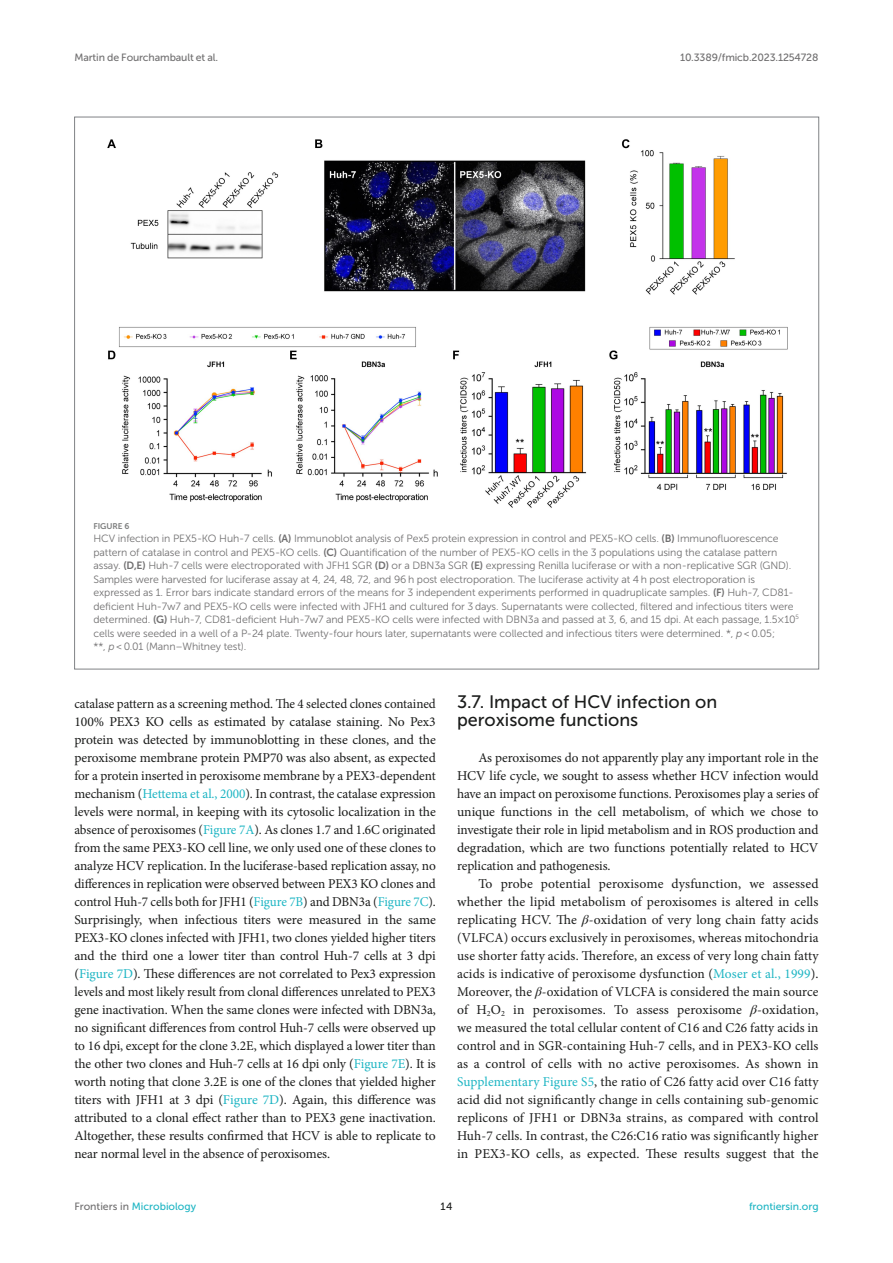
<style>
.page{position:relative;width:893px;height:1263px;background:#fff}
.page>*{position:absolute;margin:0;border:0;box-sizing:border-box;transform-origin:0 0}
.HEAD_2{font:18px/18px "Museo Sans 500";color:#1b1c1b}
.TEXT{font:13.5px/18px "Minion Pro";color:#1b1c1b;text-align:justify}
.TEXT_FLUSH{font:13.5px/18px "Minion Pro";letter-spacing:-.005em;color:#1b1c1b;text-align:justify}
.FIG_LEG{font:10.5px/13.5px "Museo Sans 300";letter-spacing:-.01em;color:#706f70}
.t1{font:10.5px "Museo Sans 500";letter-spacing:-.015em;color:#706f70}
.t2{font:10.5px "Museo Sans 500";color:#1db5c3}
.t3{font:10.5px "Museo Sans 500";color:#1b1c1b}
.FIG_HD{font:8.25px "Museo Sans 700";letter-spacing:-.01em;color:#7e7f7f}
.s1{font-family:"Museo Sans 700"}
.s2{font-style:italic}
.s3{color:#1db5c3}
.s4{font-family:"STIX General";font-style:italic}
.s5{color:#706f70}
</style>
<div class="page">
<img style="left:107px;top:139px;width:681px;height:369px">
<p class="t1" style="left:74px;top:51px;width:145px">Martin de Fourchambault et al.</p>
<p class="t1" style="left:680px;top:51px;width:140px">10.3389/fmicb.2023.1254728</p>
<p class="FIG_HD" style="left:94px;top:521px;width:37px">FIGURE 6</p>
<p class="FIG_LEG" style="left:94px;top:532px;width:707px">HCV infection in PEX5-KO Huh-7 cells. <span class="s1">(A)</span> Immunoblot analysis of Pex5 protein expression in control and PEX5-KO cells. <span class="s1">(B)</span> Immunofluorescence pattern of catalase in control and PEX5-KO cells. <span class="s1">(C)</span> Quantification of the number of PEX5-KO cells in the 3 populations using the catalase pattern assay. <span class="s1">(D,E)</span> Huh-7 cells were electroporated with JFH1 SGR <span class="s1">(D)</span> or a DBN3a SGR <span class="s1">(E)</span> expressing Renilla luciferase or with a non-replicative SGR (GND).<br>Samples were harvested for luciferase assay at 4, 24, 48, 72, and 96 h post electroporation. The luciferase activity at 4 h post electroporation is expressed as 1. Error bars indicate standard errors of the means for 3 independent experiments performed in quadruplicate samples. <span class="s1">(F)</span> Huh-7, CD81- deficient Huh-7w7 and PEX5-KO cells were infected with JFH1 and cultured for 3 days. Supernatants were collected, filtered and infectious titers were determined. <span class="s1">(G)</span> Huh-7, CD81-deficient Huh-7w7 and PEX5-KO cells were infected with DBN3a and passed at 3, 6, and 15 dpi. At each passage, 1.5×10<sup>5 </sup>cells were seeded in a well of a P-24 plate. Twenty-four hours later, supernatants were collected and infectious titers were determined. *, <span class="s2">p</span> &lt; 0.05;<br>**, <span class="s2">p</span> &lt; 0.01 (Mann–Whitney test).</p>
<p class="TEXT" style="left:74px;top:695px;width:363px">catalase pattern as a screening method. The 4 selected clones contained 100% PEX3 KO cells as estimated by catalase staining. No Pex3 protein was detected by immunoblotting in these clones, and the peroxisome membrane protein PMP70 was also absent, as expected for a protein inserted in peroxisome membrane by a PEX3-dependent mechanism (<span class="s3">Hettema et al., 2000</span>). In contrast, the catalase expression levels were normal, in keeping with its cytosolic localization in the absence of peroxisomes (<span class="s3">Figure 7A</span>). As clones 1.7 and 1.6C originated from the same PEX3-KO cell line, we only used one of these clones to analyze HCV replication. In the luciferase-based replication assay, no differences in replication were observed between PEX3 KO clones and control Huh-7 cells both for JFH1 (<span class="s3">Figure 7B</span>) and DBN3a (<span class="s3">Figure 7C</span>).<br>Surprisingly, when infectious titers were measured in the same PEX3-KO clones infected with JFH1, two clones yielded higher titers and the third one a lower titer than control Huh-7 cells at 3 dpi (<span class="s3">Figure 7D</span>). These differences are not correlated to Pex3 expression levels and most likely result from clonal differences unrelated to PEX3 gene inactivation. When the same clones were infected with DBN3a, no significant differences from control Huh-7 cells were observed up to 16 dpi, except for the clone 3.2E, which displayed a lower titer than the other two clones and Huh-7 cells at 16 dpi only (<span class="s3">Figure 7E</span>). It is worth noting that clone 3.2E is one of the clones that yielded higher titers with JFH1 at 3 dpi (<span class="s3">Figure 7D</span>). Again, this difference was attributed to a clonal effect rather than to PEX3 gene inactivation.<br>Altogether, these results confirmed that HCV is able to replicate to near normal level in the absence of peroxisomes.</p>
<p class="HEAD_2" style="left:457px;top:693px;width:262px">3.7. Impact of HCV infection on peroxisome functions</p>
<p class="TEXT_FLUSH" style="left:457px;top:749px;width:363px;text-indent:21px">As peroxisomes do not apparently play any important role in the HCV life cycle, we sought to assess whether HCV infection would have an impact on peroxisome functions. Peroxisomes play a series of unique functions in the cell metabolism, of which we chose to investigate their role in lipid metabolism and in ROS production and degradation, which are two functions potentially related to HCV replication and pathogenesis.</p>
<p class="TEXT" style="left:457px;top:875px;width:363px;text-indent:21px">To probe potential peroxisome dysfunction, we assessed whether the lipid metabolism of peroxisomes is altered in cells replicating HCV. The <span class="s4">β</span>-oxidation of very long chain fatty acids (VLFCA) occurs exclusively in peroxisomes, whereas mitochondria use shorter fatty acids. Therefore, an excess of very long chain fatty acids is indicative of peroxisome dysfunction (<span class="s3">Moser et al., 1999</span>).<br>Moreover, the <span class="s4">β</span>-oxidation of VLCFA is considered the main source of H<sub>2</sub>O<sub>2</sub> in peroxisomes. To assess peroxisome <span class="s4">β</span>-oxidation, we measured the total cellular content of C16 and C26 fatty acids in control and in SGR-containing Huh-7 cells, and in PEX3-KO cells as a control of cells with no active peroxisomes. As shown in <span class="s3">Supplementary Figure S5</span>, the ratio of C26 fatty acid over C16 fatty acid did not significantly change in cells containing sub-genomic replicons of JFH1 or DBN3a strains, as compared with control Huh-7 cells. In contrast, the C26:C16 ratio was significantly higher in PEX3-KO cells, as expected. These results suggest that the</p>
<p class="t2" style="left:74px;top:1200px;width:123px"><span class="s5">Frontiers in</span> Microbiology</p>
<p class="t3" style="left:441px;top:1200px;width:13px">14</p>
<p class="t2" style="left:749px;top:1200px;width:71px">frontiersin.org</p>
</div>
